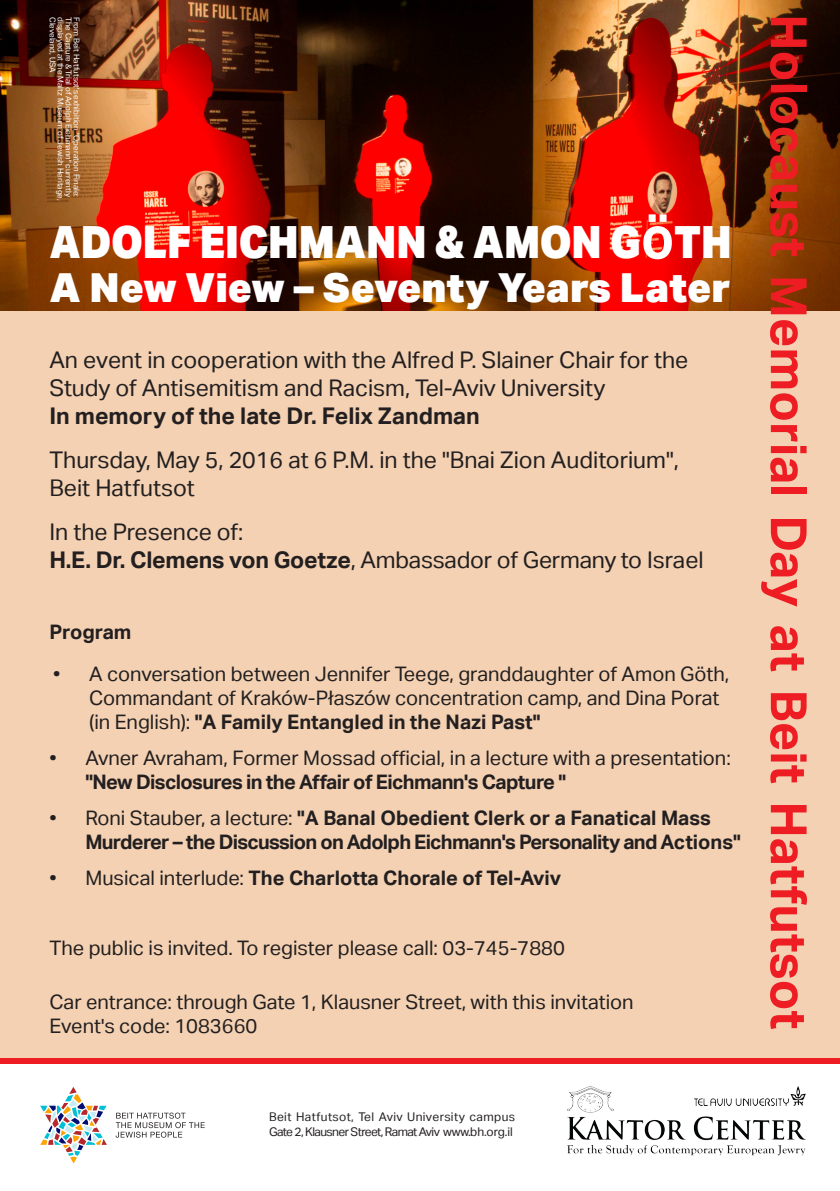
<style>
.page{position:relative;width:840px;height:1191px;background:#fff}
.page>*{position:absolute;margin:0;border:0;box-sizing:border-box;transform-origin:0 0}
.t1{font:700 50px "Aktiv Grotesk";color:#ee1d23}
.t2{font:900 44.4px "Aktiv Grotesk";color:#fff;scale:.9 1}
.t3{font:900 40px "Aktiv Grotesk";color:#fff}
.t4{font:23px/28px "Aktiv Grotesk";color:#231f20}
.t5{font:700 23px "Aktiv Grotesk";color:#231f20}
.t6{font:20px/24px "Aktiv Grotesk";color:#231f20}
.t7{font:700 20px "Aktiv Grotesk";color:#231f20}
.t8{font:700 20px "Aktiv Grotesk";letter-spacing:-.03em;color:#231f20}
.t9{font:12px "Aktiv Grotesk";letter-spacing:-.05em;color:#231f20}
.t10{font:12px "Aktiv Grotesk";letter-spacing:.03em;color:#231f20}
.t11{font:8px "Aktiv Grotesk";color:#fff}
.s1{font-weight:700;font-size:60px}
.s2{font-weight:700}
.s3{font-weight:400}
</style>
<div class="page">
<div style="left:0;top:310px;width:839px;height:752px;background:#f3d1b2"></div>
<img style="left:0;top:0;width:839px;height:310px">
<svg style="left:40px;top:1087px;width:67px;height:76px"></svg>
<svg style="left:116px;top:1112px;width:89px;height:25px"></svg>
<img style="left:567px;top:1085px;width:239px;height:71px">
<div style="left:0;top:1058px;width:839px;height:5px;background:#ee1d23"></div>
<p class="t11" style="left:57px;top:17px;width:57px;rotate:90deg">Cleveland, USA</p>
<p class="t11" style="left:65px;top:17px;width:185px;rotate:90deg">displayed at the Maltz Museum of Jewish Heritage,</p>
<p class="t11" style="left:73px;top:17px;width:181px;rotate:90deg">The Capture &amp; Trial of Adolph Eichmann" currently</p>
<p class="t11" style="left:81px;top:17px;width:181px;rotate:90deg">From Beit Hatfutsot s' exhibition "Operation Finale:</p>
<p class="t2" style="left:49px;top:213px;width:759px">ADOLF EICHMANN &amp; AMON G<span class="s1">ö</span>TH</p>
<p class="t3" style="left:49px;top:262px;width:681px">A New View – Seventy Years Later</p>
<p class="t4" style="left:49px;top:346px;width:640px">An event in cooperation with the Alfred .P Slainer Chair for the<br>Study of Antisemitism and Racism, Tel-Aviv University</p>
<p class="t5" style="left:49px;top:402px;width:432px">In memory of the late Dr. Felix Zandman</p>
<p class="t4" style="left:49px;top:446px;width:630px">Thursday, May 5, 2016 at M. P6 in. the "Bnai Zion Auditorium ,"</p>
<p class="t4" style="left:49px;top:474px;width:147px">Beit Hatfutsot</p>
<p class="t4" style="left:49px;top:518px;width:195px">In the Presence of:</p>
<p class="t4" style="left:49px;top:546px;width:655px"><span class="s2">H E. . Dr. Clemens von Goetze</span>, Ambassador of Germany to Israel</p>
<p class="t7" style="left:49px;top:619px;width:84px">Program</p>
<p class="t6" style="left:89px;top:661px;width:641px">A conversation between Jennifer Teege, granddaughter of Amon Göth,</p>
<p class="t6" style="left:53px;top:661px;width:9px">•</p>
<p class="t6" style="left:49px;top:745px;width:9px">•</p>
<p class="t6" style="left:49px;top:805px;width:9px">•</p>
<p class="t6" style="left:49px;top:865px;width:9px">•</p>
<p class="t6" style="left:89px;top:685px;width:631px">Commandant of Kraków-Płaszów concentration camp, and Dina Porat i n( English <span class="s2">"</span>: ) <span class="s2">A Family Entangled in the Nazi Past"</span></p>
<p class="t6" style="left:85px;top:745px;width:646px">Avner Avraham, Former Mossad official in, a lecture with a presentation:</p>
<p class="t8" style="left:85px;top:769px;width:482px">"New Disclosures in the Affair of Eichmann s' Capture "</p>
<p class="t7" style="left:85px;top:805px;width:626px"><span class="s3">Roni Stauber a, lecture</span> "<span class="s3">:</span> A Banal Obedient Clerk or a Fanatical Mass</p>
<p class="t8" style="left:85px;top:829px;width:656px">Murderer – the Discussion on Adolph Eichmann s' Personality and Actions"</p>
<p class="t7" style="left:85px;top:865px;width:477px"><span class="s3">Musical interlude:</span> The Charlotta Chorale of Tel-Aviv</p>
<p class="t6" style="left:49px;top:935px;width:516px">The public is invited. To register please call: 03-745-7880</p>
<p class="t6" style="left:49px;top:989px;width:585px">Car entrance: through Gate 1, Klausner Street, with this invitation</p>
<p class="t6" style="left:49px;top:1013px;width:209px">Event s' code: 1083660</p>
<p class="t1" style="left:819px;top:14px;width:1016px;rotate:90deg">Holocaust Memorial Day at Beit Hatfutsot</p>
<p class="t10" style="left:269px;top:1109px;width:247px">Beit Hatfutsot, Tel Aviv University campus</p>
<p class="t9" style="left:269px;top:1124px;width:245px">Gate 2, Klausner Street, Ramat Aviv www.bh.org i l.</p>
</div>
